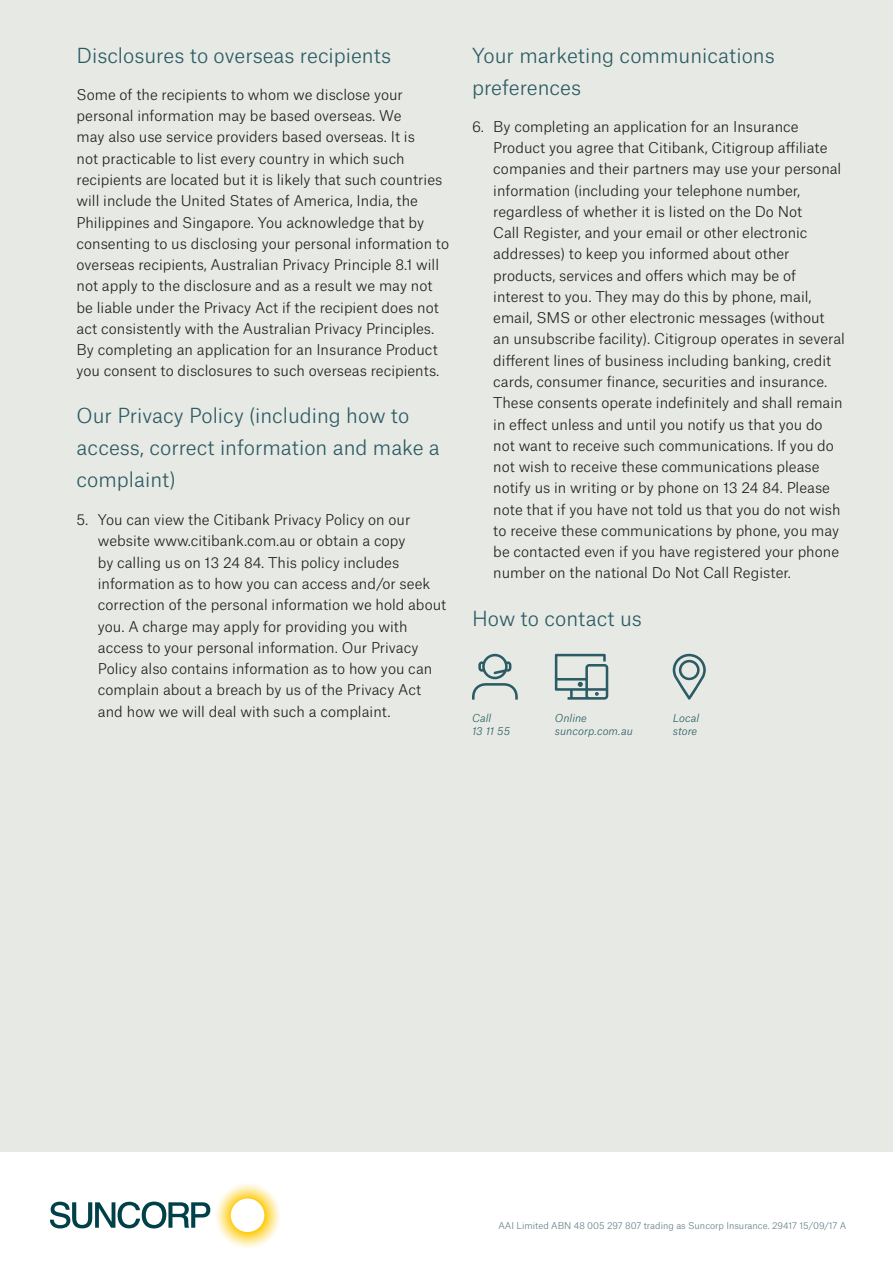
<style>
.page{position:relative;width:893px;height:1263px;background:#fff}
.page>*{position:absolute;margin:0;border:0;box-sizing:border-box;transform-origin:0 0}
.t1{font:300 19.8px/32px "Atlas Grotesk";color:#2b5b64}
.t2{font:300 14.25px/21.3px "Atlas Grotesk";color:#231f20}
.t3{font:italic 300 10.5px/13.5px "Atlas Grotesk";letter-spacing:.005em;color:#2b5b64}
.t4{font:300 9px "Atlas Grotesk";color:#617d85}
</style>
<div class="page">
<div style="left:0;top:0;width:893px;height:1152px;background:#e7e9e4"></div>
<svg style="left:50px;top:1184px;width:230px;height:64px"></svg>
<svg style="left:555px;top:654px;width:53px;height:46px"></svg>
<svg style="left:472px;top:654px;width:46px;height:46px"></svg>
<svg style="left:673px;top:654px;width:33px;height:46px"></svg>
<h1 class="t1" style="left:77px;top:37px;width:316px">Disclosures to overseas recipients</h1>
<p class="t2" style="left:77px;top:82px;width:374px">Some of the recipients to whom we disclose your personal information may be based overseas. We<br>may also use service providers based overseas. It is<br>not practicable to list every country in which such recipients are located but it is likely that such countries will include the United States of America, India, the Philippines and Singapore. You acknowledge that by consenting to us disclosing your personal information to overseas recipients, Australian Privacy Principle 8.1 will not apply to the disclosure and as a result we may not be liable under the Privacy Act if the recipient does not act consistently with the Australian Privacy Principles.<br>By completing an application for an Insurance Product you consent to disclosures to such overseas recipients.</p>
<h1 class="t1" style="left:77px;top:398px;width:365px">Our Privacy Policy (including how to access, correct information and make a complaint)</h1>
<p class="t2" style="left:98px;top:508px;width:350px;text-indent:-21px">5. You can view the Citibank Privacy Policy on our website www.citibank.com.au or obtain a copy<br>by calling us on 13 24 84. This policy includes information as to how you can access and/or seek correction of the personal information we hold about you. A charge may apply for providing you with access to your personal information. Our Privacy Policy also contains information as to how you can complain about a breach by us of the Privacy Act and how we will deal with such a complaint.</p>
<h1 class="t1" style="left:472px;top:37px;width:304px">Your marketing communications preferences</h1>
<p class="t2" style="left:493px;top:114px;width:353px;text-indent:-21px">6. By completing an application for an Insurance Product you agree that Citibank, Citigroup affiliate companies and their partners may use your personal information (including your telephone number, regardless of whether it is listed on the Do Not<br>Call Register, and your email or other electronic addresses) to keep you informed about other products, services and offers which may be of interest to you. They may do this by phone, mail, email, SMS or other electronic messages (without<br>an unsubscribe facility). Citigroup operates in several different lines of business including banking, credit cards, consumer finance, securities and insurance.<br>These consents operate indefinitely and shall remain in effect unless and until you notify us that you do not want to receive such communications. If you do not wish to receive these communications please notify us in writing or by phone on 13 24 84. Please note that if you have not told us that you do not wish to receive these communications by phone, you may be contacted even if you have registered your phone number on the national Do Not Call Register.</p>
<h1 class="t1" style="left:472px;top:601px;width:171px">How to contact us</h1>
<p class="t3" style="left:472px;top:710px;width:40px">Call<br>13 11 55</p>
<p class="t3" style="left:673px;top:710px;width:28px">Local store</p>
<p class="t3" style="left:555px;top:710px;width:79px">Online suncorp.com.au</p>
<p class="t4" style="left:498px;top:1219px;width:349px">AAI Limited ABN 48 005 297 807 trading as Suncorp Insurance. 29417 15/09/17 A</p>
</div>
